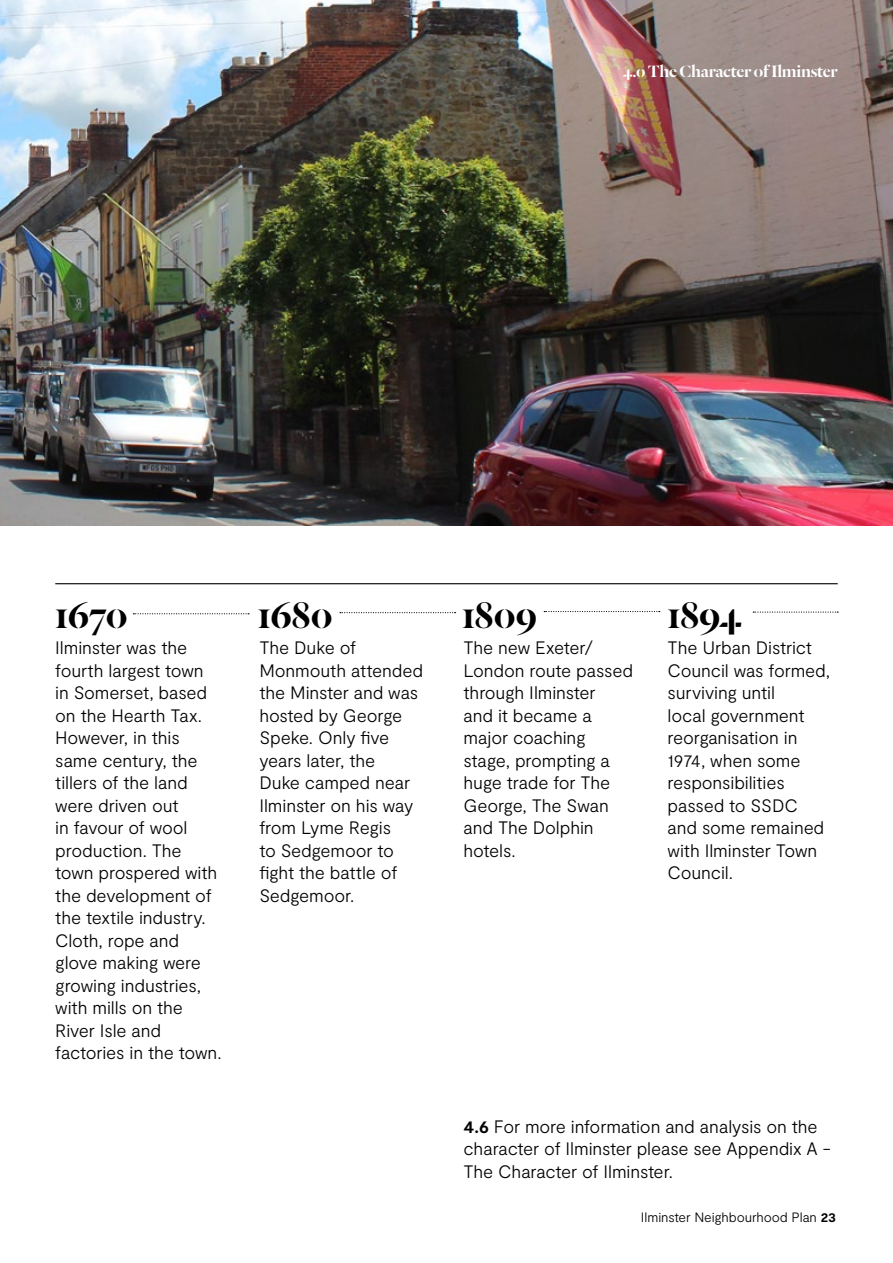
<style>
.page{position:relative;width:893px;height:1263px;background:#fff}
.page>*{position:absolute;margin:0;border:0;box-sizing:border-box;transform-origin:0 0}
.t1{font:500 42px "Dala Floda";letter-spacing:-.005em;color:#000}
.t2{font:300 18px/22.5px "Moderat";letter-spacing:-.01em;color:#000}
.t3{font:500 18px "Dala Floda";letter-spacing:-.02em;color:#fff}
.t4{font:300 13.5px "Moderat";letter-spacing:-.005em;color:#000}
.s1{font-weight:700}
</style>
<div class="page">
<img style="left:0;top:0;width:893px;height:525px">
<svg style="left:133px;top:613px;width:116px;height:1px"></svg>
<svg style="left:340px;top:612px;width:116px;height:1px"></svg>
<svg style="left:544px;top:611px;width:116px;height:1px"></svg>
<hr style="left:55px;top:583px;width:783px;height:1px;background:#000">
<svg style="left:753px;top:611px;width:85px;height:2px"></svg>
<p class="t3" style="left:623px;top:59px;width:216px">4.0 The Character of Ilminster</p>
<h1 class="t1" style="left:55px;top:586px;width:74px">1670</h1>
<h1 class="t1" style="left:258px;top:586px;width:76px">1680</h1>
<h1 class="t1" style="left:462px;top:586px;width:76px">1809</h1>
<h1 class="t1" style="left:668px;top:586px;width:76px">1894</h1>
<p class="t2" style="left:55px;top:637px;width:168px">Ilminster was the fourth largest town in Somerset, based on the Hearth Tax.<br>However, in this same century, the tillers of the land were driven out<br>in favour of wool production. The town prospered with the development of the textile industry.<br>Cloth, rope and glove making were growing industries, with mills on the<br>River Isle and factories in the town.</p>
<p class="t2" style="left:259px;top:637px;width:165px">The Duke of<br>Monmouth attended the Minster and was hosted by George<br>Speke. Only five years later, the<br>Duke camped near<br>Ilminster on his way from Lyme Regis<br>to Sedgemoor to fight the battle of<br>Sedgemoor.</p>
<p class="t2" style="left:463px;top:637px;width:171px">The new Exeter/<br>London route passed through Ilminster<br>and it became a major coaching stage, prompting a huge trade for The<br>George, The Swan and The Dolphin hotels.</p>
<p class="t2" style="left:668px;top:637px;width:164px">The Urban District<br>Council was formed, surviving until<br>local government reorganisation in<br>1974, when some responsibilities passed to SSDC and some remained with Ilminster Town<br>Council.</p>
<p class="t2" style="left:463px;top:1116px;width:369px"><span class="s1">4.6</span> For more information and analysis on the character of Ilminster please see Appendix A -<br>The Character of Ilminster.</p>
<p class="t4" style="left:641px;top:1209px;width:197px">Ilminster Neighbourhood Plan <span class="s1">23</span></p>
</div>
